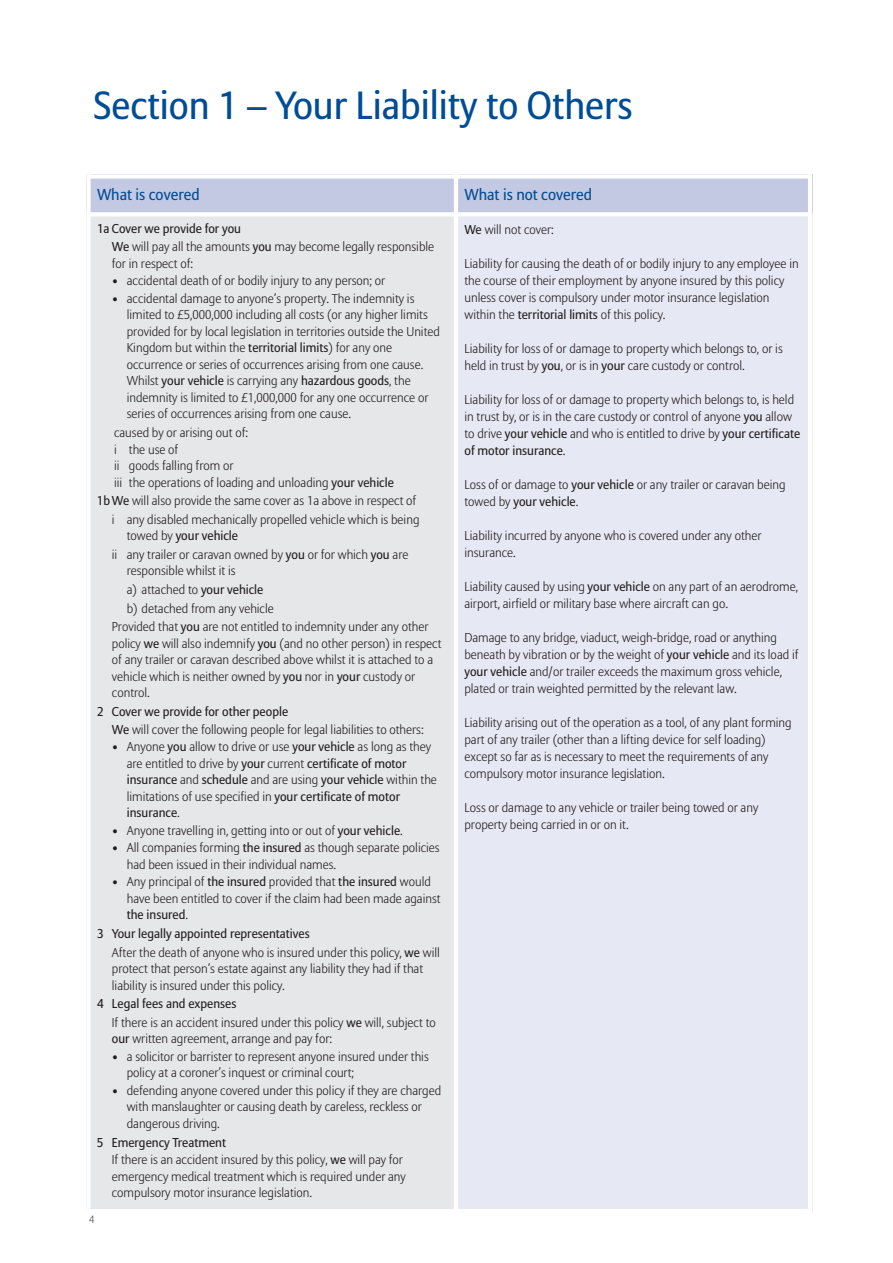
<style>
.page{position:relative;width:893px;height:1263px;background:#fff}
.page>*{position:absolute;margin:0;border:0;box-sizing:border-box;transform-origin:0 0}
.t1{font:39px "Allianz Sans";color:#014d95}
.t2{font:15.75px "Allianz Sans";color:#014d95}
.t3{font:300 12.75px/16.5px "Allianz Sans";color:#231f20}
.t4{font:300 10.5px "Allianz Sans";color:#57585a}
.s1{font-weight:400}
</style>
<div class="page">
<div style="left:86px;top:174px;width:370px;height:40px;background:#c3c9e2"></div>
<div style="left:456px;top:174px;width:356px;height:40px;background:#c3c9e2"></div>
<div style="left:86px;top:214px;width:370px;height:999px;background:#e6e7e9"></div>
<div style="left:456px;top:214px;width:356px;height:999px;background:#e6e8f3"></div>
<div style="left:86px;top:174px;width:5px;height:1039px;background:#fff"></div>
<hr style="left:454px;top:174px;width:4px;height:1039px;background:#fff">
<hr style="left:808px;top:174px;width:4px;height:1039px;background:#fff">
<div style="left:86px;top:174px;width:726px;height:5px;background:#fff"></div>
<svg style="left:86px;top:212px;width:722px;height:4px;background:#fbfbfd"></svg>
<hr style="left:86px;top:1209px;width:726px;height:4px;background:#fff">
<h1 class="t1" style="left:94px;top:82px;width:541px">Section 1 – Your Liability to Others</h1>
<p class="t2" style="left:97px;top:185px;width:104px">What is covered</p>
<p class="t2" style="left:464px;top:185px;width:129px">What is not covered</p>
<p class="t3" style="left:112px;top:219px;width:324px;line-height:18.6px;text-indent:-15px"><span class="s1">1a Cover we provide for you<br>We</span> will pay all the amounts <span class="s1">you</span> may become legally responsible</p>
<p class="t3" style="left:112px;top:256px;width:83px">for in respect of:</p>
<p class="t3" style="left:112px;top:273px;width:275px">• accidental death of or bodily injury to any person; or</p>
<p class="t3" style="left:127px;top:291px;width:315px;text-indent:-15px">• accidental damage to anyone’s property. The indemnity is limited to £5,000,000 including all costs (or any higher limits provided for by local legislation in territories outside the United Kingdom but within the <span class="s1">territorial limits</span>) for any one occurrence or series of occurrences arising from one cause.<br>Whilst <span class="s1">your vehicle</span> is carrying any <span class="s1">hazardous goods</span>, the indemnity is limited to £1,000,000 for any one occurrence or series of occurrences arising from one cause.</p>
<p class="t3" style="left:114px;top:425px;width:281px">caused by or arising out of:<br>i the use of<br>ii goods falling from or<br>iii the operations of loading and unloading <span class="s1">your vehicle</span></p>
<p class="t3" style="left:97px;top:492px;width:324px;line-height:18.6px;text-align:right"><span class="s1">1b We</span> will also provide the same cover as 1a above in respect of i any disabled mechanically propelled vehicle which is being</p>
<p class="t3" style="left:112px;top:527px;width:298px;line-height:18.6px;text-indent:15px">towed by <span class="s1">your vehicle<br></span>ii any trailer or caravan owned by <span class="s1">you</span> or for which <span class="s1">you</span> are</p>
<p class="t3" style="left:127px;top:563px;width:110px">responsible whilst it is</p>
<p class="t3" style="left:127px;top:582px;width:138px">a) attached to <span class="s1">your vehicle</span></p>
<p class="t3" style="left:127px;top:601px;width:149px">b) detached from any vehicle</p>
<p class="t3" style="left:112px;top:619px;width:318px">Provided that <span class="s1">you</span> are not entitled to indemnity under any other</p>
<p class="t3" style="left:112px;top:636px;width:331px">policy <span class="s1">we</span> will also indemnify <span class="s1">you</span> (and no other person) in respect of any trailer or caravan described above whilst it is attached to a vehicle which is neither owned by <span class="s1">you</span> nor in <span class="s1">your</span> custody or control.</p>
<p class="t3" style="left:112px;top:703px;width:313px;line-height:17.5px;text-indent:-15px"><span class="s1">2 Cover we provide for other people<br>We</span> will cover the following people for legal liabilities to others:</p>
<p class="t3" style="left:127px;top:739px;width:312px;text-indent:-15px">• Anyone <span class="s1">you</span> allow to drive or use <span class="s1">your vehicle</span> as long as they are entitled to drive by <span class="s1">your</span> current <span class="s1">certificate of motor insurance</span> and <span class="s1">schedule</span> and are using <span class="s1">your vehicle</span> within the limitations of use specified in <span class="s1">your certificate of motor insurance</span>.</p>
<p class="t3" style="left:112px;top:822px;width:292px">• Anyone travelling in, getting into or out of <span class="s1">your vehicle</span>.</p>
<p class="t3" style="left:127px;top:840px;width:314px;text-indent:-15px">• All companies forming <span class="s1">the insured</span> as though separate policies had been issued in their individual names.</p>
<p class="t3" style="left:127px;top:874px;width:315px;text-indent:-15px">• Any principal of <span class="s1">the insured</span> provided that <span class="s1">the insured</span> would have been entitled to cover if the claim had been made against <span class="s1">the insured</span>.</p>
<p class="t3" style="left:112px;top:925px;width:329px;line-height:18.6px;text-indent:-15px"><span class="s1">3 Your legally appointed representatives<br></span>After the death of anyone who is insured under this policy, <span class="s1">we</span> will</p>
<p class="t3" style="left:112px;top:961px;width:313px">protect that person’s estate against any liability they had if that liability is insured under this policy.</p>
<p class="t3" style="left:112px;top:995px;width:325px;line-height:18.6px;text-indent:-15px"><span class="s1">4 Legal fees and expenses<br></span>If there is an accident insured under this policy <span class="s1">we</span> will, subject to</p>
<p class="t3" style="left:112px;top:1031px;width:222px"><span class="s1">our</span> written agreement, arrange and pay for:</p>
<p class="t3" style="left:127px;top:1049px;width:304px;text-indent:-15px">• a solicitor or barrister to represent anyone insured under this policy at a coroner’s inquest or criminal court;</p>
<p class="t3" style="left:127px;top:1083px;width:316px;text-indent:-15px">• defending anyone covered under this policy if they are charged with manslaughter or causing death by careless, reckless or dangerous driving.</p>
<p class="t3" style="left:112px;top:1134px;width:296px;text-indent:-15px"><span class="s1">5 Emergency Treatment<br></span>If there is an accident insured by this policy, <span class="s1">we</span> will pay for emergency medical treatment which is required under any compulsory motor insurance legislation.</p>
<p class="t3" style="left:464px;top:222px;width:91px"><span class="s1">We</span> will not cover:</p>
<p class="t3" style="left:464px;top:256px;width:336px;line-height:17px">Liability for causing the death of or bodily injury to any employee in the course of their employment by anyone insured by this policy unless cover is compulsory under motor insurance legislation within the <span class="s1">territorial limits</span> of this policy.</p>
<p class="t3" style="left:464px;top:341px;width:320px;line-height:17px">Liability for loss of or damage to property which belongs to, or is held in trust by <span class="s1">you</span>, or is in <span class="s1">your</span> care custody or control.</p>
<p class="t3" style="left:464px;top:392px;width:337px;line-height:17px">Liability for loss of or damage to property which belongs to, is held in trust by, or is in the care custody or control of anyone <span class="s1">you</span> allow to drive <span class="s1">your vehicle</span> and who is entitled to drive by <span class="s1">your certificate of motor insurance</span>.</p>
<p class="t3" style="left:464px;top:477px;width:323px;line-height:17px">Loss of or damage to <span class="s1">your vehicle</span> or any trailer or caravan being towed by <span class="s1">your vehicle</span>.</p>
<p class="t3" style="left:464px;top:528px;width:298px;line-height:17px">Liability incurred by anyone who is covered under any other insurance.</p>
<p class="t3" style="left:464px;top:579px;width:335px;line-height:17px">Liability caused by using <span class="s1">your vehicle</span> on any part of an aerodrome, airport, airfield or military base where aircraft can go.</p>
<p class="t3" style="left:464px;top:630px;width:335px;line-height:17px">Damage to any bridge, viaduct, weigh-bridge, road or anything beneath by vibration or by the weight of <span class="s1">your vehicle</span> and its load if <span class="s1">your vehicle</span> and/or trailer exceeds the maximum gross vehicle, plated or train weighted permitted by the relevant law.</p>
<p class="t3" style="left:464px;top:715px;width:329px;line-height:17px">Liability arising out of the operation as a tool, of any plant forming part of any trailer (other than a lifting device for self loading) except so far as is necessary to meet the requirements of any compulsory motor insurance legislation.</p>
<p class="t3" style="left:464px;top:800px;width:295px;line-height:17px">Loss or damage to any vehicle or trailer being towed or any property being carried in or on it.</p>
<p class="t4" style="left:89px;top:1213px;width:7px">4</p>
</div>
